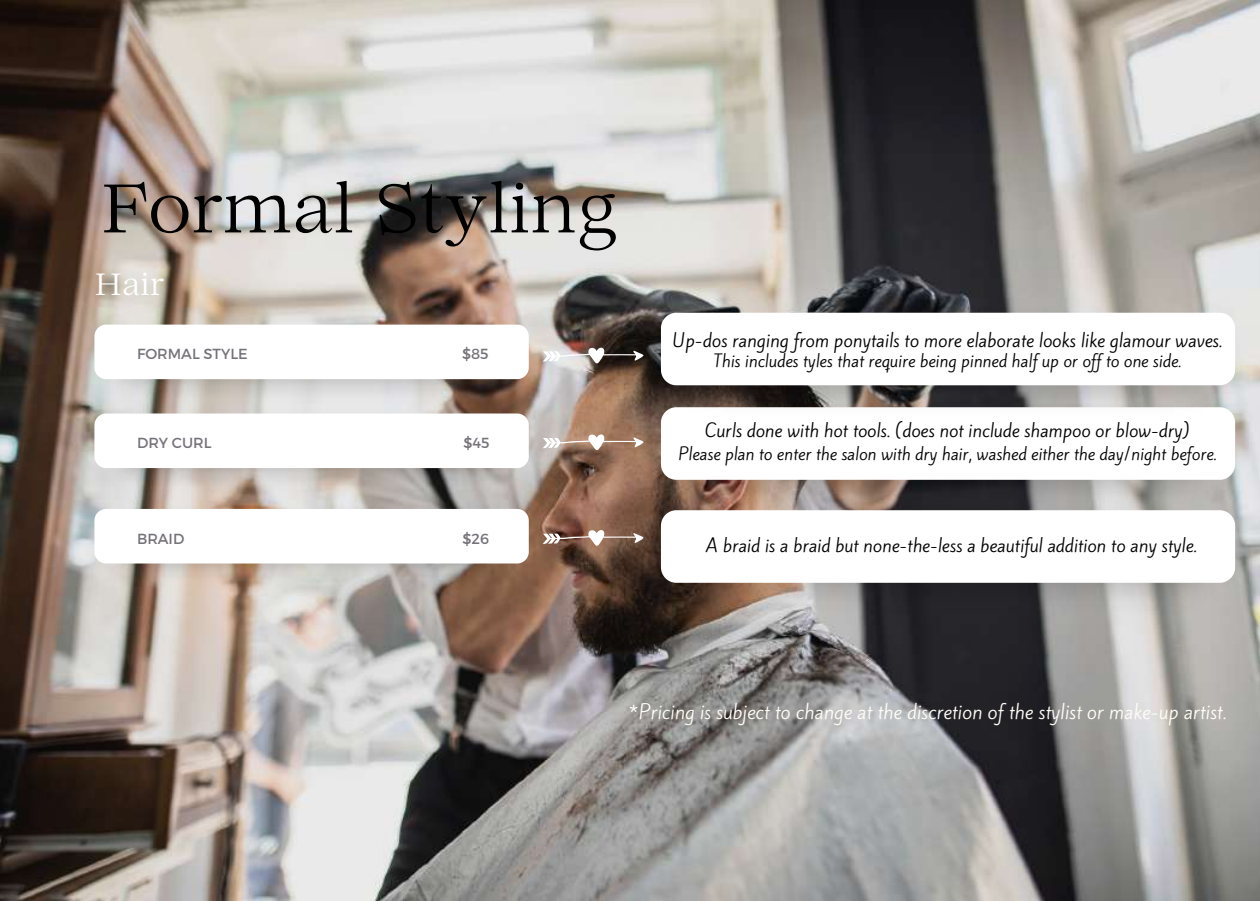
<style>
.page{position:relative;width:1260px;height:901px;background:#fff}
.page>*{position:absolute;margin:0;border:0;box-sizing:border-box;transform-origin:0 0}
.t1{font:68.25px "Lovelace Text";color:#000}
.t2{font:30.5px "Lovelace Text";color:#fff}
.t3{font:18.25px "Kite One";color:#fffcf5}
.t4{font:17px "Kite One";color:#000}
.t5{font:15.75px "Kite One";color:#000}
.t6{font:14.5px "Montserrat";color:#76727a}
</style>
<div class="page">
<img style="left:0;top:0;width:1260px;height:900px">
<img style="left:666px;top:479px;width:564px;height:25px">
<svg style="left:661px;top:407px;width:574px;height:72px"></svg>
<img style="left:98px;top:409px;width:427px;height:82px">
<svg style="left:94px;top:413px;width:435px;height:55px"></svg>
<img style="left:98px;top:320px;width:427px;height:82px">
<svg style="left:94px;top:324px;width:435px;height:55px"></svg>
<img style="left:666px;top:307px;width:564px;height:109px">
<svg style="left:661px;top:312px;width:574px;height:73px"></svg>
<img style="left:98px;top:504px;width:427px;height:82px">
<svg style="left:94px;top:508px;width:435px;height:55px"></svg>
<img style="left:666px;top:504px;width:564px;height:109px">
<svg style="left:661px;top:510px;width:574px;height:72px"></svg>
<svg style="left:543px;top:347px;width:101px;height:17px"></svg>
<svg style="left:543px;top:434px;width:101px;height:16px"></svg>
<svg style="left:543px;top:529px;width:101px;height:17px"></svg>
<h1 class="t1" style="left:101px;top:184px;width:518px">Formal Styling</h1>
<h2 class="t2" style="left:95px;top:273px;width:71px">Hair</h2>
<p class="t4" style="left:673px;top:328px;width:551px">Up-dos ranging from ponytails to more elaborate looks like glamour waves.</p>
<p class="t6" style="left:137px;top:344px;width:112px">FORMAL STYLE</p>
<p class="t6" style="left:462px;top:344px;width:28px">$85</p>
<p class="t5" style="left:714px;top:349px;width:469px">This includes tyles that require being pinned half up or of to one side.</p>
<p class="t6" style="left:137px;top:433px;width:76px">DRY CURL</p>
<p class="t6" style="left:463px;top:433px;width:28px">$45</p>
<p class="t4" style="left:705px;top:418px;width:486px">Curls done with hot tools. (does not include shampoo or blow-dry)</p>
<p class="t5" style="left:678px;top:442px;width:540px">Please plan to enter the salon with dry hair, washed either the day/night before.</p>
<p class="t6" style="left:137px;top:529px;width:49px">BRAID</p>
<p class="t6" style="left:463px;top:529px;width:28px">$26</p>
<p class="t4" style="left:706px;top:533px;width:492px">A braid is a braid but none-the-less a beautiful addition to any style.</p>
<p class="t3" style="left:628px;top:698px;width:600px">*Pricing is subject to change at the discretion of the stylist or make-up artist.</p>
</div>
